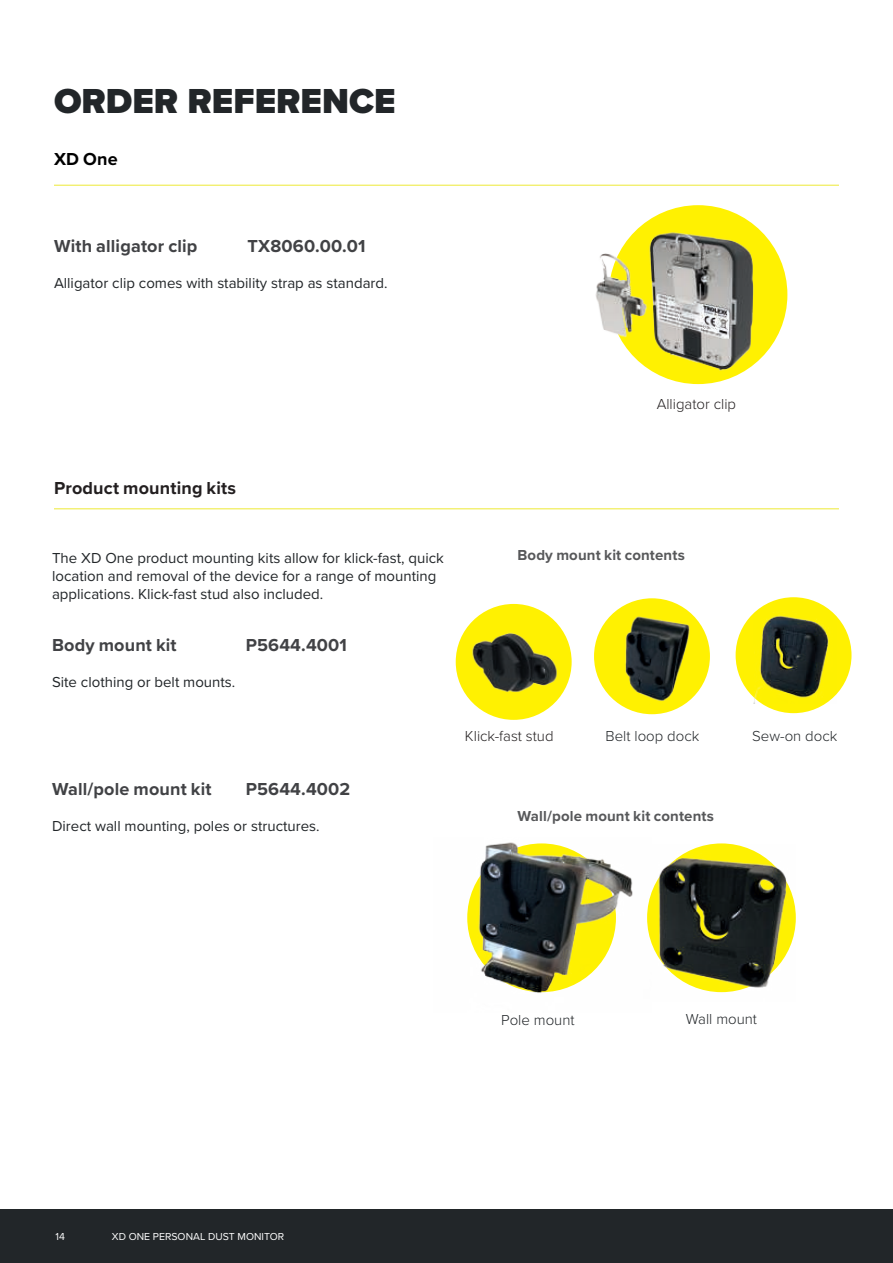
<style>
.page{position:relative;width:893px;height:1263px;background:#fff}
.page>*{position:absolute;margin:0;border:0;box-sizing:border-box;transform-origin:0 0}
.t1{font:900 36px "Proxima Nova";color:#222629}
.t2{font:700 18px "Proxima Nova";letter-spacing:.01em;color:#414245}
.t3{font:700 18px "Proxima Nova";letter-spacing:.01em;color:#231f20}
.t4{font:700 18px "Proxima Nova";color:#000}
.t5{font:15px/18px "Proxima Nova";color:#222629}
.t6{font:700 15px "Proxima Nova";letter-spacing:.01em;color:#57585a}
.t7{font:300 15px "Proxima Nova";color:#222629}
.t8{font:300 15px "Proxima Nova";color:#231f20}
.t9{font:10.5px "Proxima Nova";color:#fff}
</style>
<div class="page">
<div style="left:609px;top:205px;width:178px;height:179px;background:#fff101;border-radius:50%"></div>
<div style="left:456px;top:604px;width:116px;height:116px;background:#fff101;border-radius:50%"></div>
<div style="left:594px;top:598px;width:116px;height:116px;background:#fff101;border-radius:50%"></div>
<div style="left:736px;top:597px;width:115px;height:116px;background:#fff101;border-radius:50%"></div>
<hr style="left:54px;top:185px;width:785px;height:1px;background:#ede934">
<hr style="left:54px;top:508px;width:785px;height:1px;background:#ede934">
<img style="left:465px;top:603px;width:94px;height:117px">
<img style="left:595px;top:217px;width:182px;height:162px">
<img style="left:618px;top:613px;width:77px;height:91px">
<img style="left:754px;top:610px;width:82px;height:93px">
<img style="left:467px;top:842px;width:166px;height:151px">
<img style="left:647px;top:844px;width:149px;height:149px">
<div style="left:0;top:1210px;width:893px;height:53px;background:#222629"></div>
<h1 class="t1" style="left:54px;top:86px;width:343px">ORDER REFERENCE</h1>
<p class="t4" style="left:54px;top:152px;width:65px">XD One</p>
<p class="t2" style="left:54px;top:239px;width:145px">With alligator clip</p>
<p class="t5" style="left:54px;top:274px;width:335px">Alligator clip comes with stability strap as standard.</p>
<p class="t2" style="left:248px;top:239px;width:119px">TX8060.00.01</p>
<p class="t8" style="left:657px;top:398px;width:81px">Alligator clip</p>
<p class="t3" style="left:54px;top:480px;width:184px">Product mounting kits</p>
<p class="t5" style="left:52px;top:550px;width:393px">The XD One product mounting kits allow for klick-fast, quick location and removal of the device for a range of mounting applications. Klick-fast stud also included.</p>
<p class="t2" style="left:52px;top:637px;width:126px">Body mount kit</p>
<p class="t5" style="left:52px;top:673px;width:185px">Site clothing or belt mounts.</p>
<p class="t2" style="left:246px;top:637px;width:103px">P5644.4001</p>
<p class="t2" style="left:52px;top:781px;width:161px">Wall/pole mount kit</p>
<p class="t5" style="left:52px;top:817px;width:269px">Direct wall mounting, poles or structures.</p>
<p class="t2" style="left:246px;top:781px;width:106px">P5644.4002</p>
<p class="t6" style="left:517px;top:549px;width:169px">Body mount kit contents</p>
<p class="t8" style="left:465px;top:729px;width:90px">Klick-fast stud</p>
<p class="t7" style="left:605px;top:729px;width:95px">Belt loop dock</p>
<p class="t7" style="left:752px;top:729px;width:87px">Sew-on dock</p>
<p class="t6" style="left:517px;top:810px;width:198px">Wall/pole mount kit contents</p>
<p class="t7" style="left:501px;top:1014px;width:75px">Pole mount</p>
<p class="t7" style="left:686px;top:1013px;width:73px">Wall mount</p>
<p class="t9" style="left:56px;top:1231px;width:11px">14</p>
<p class="t9" style="left:112px;top:1231px;width:174px">XD ONE PERSONAL DUST MONITOR</p>
</div>
